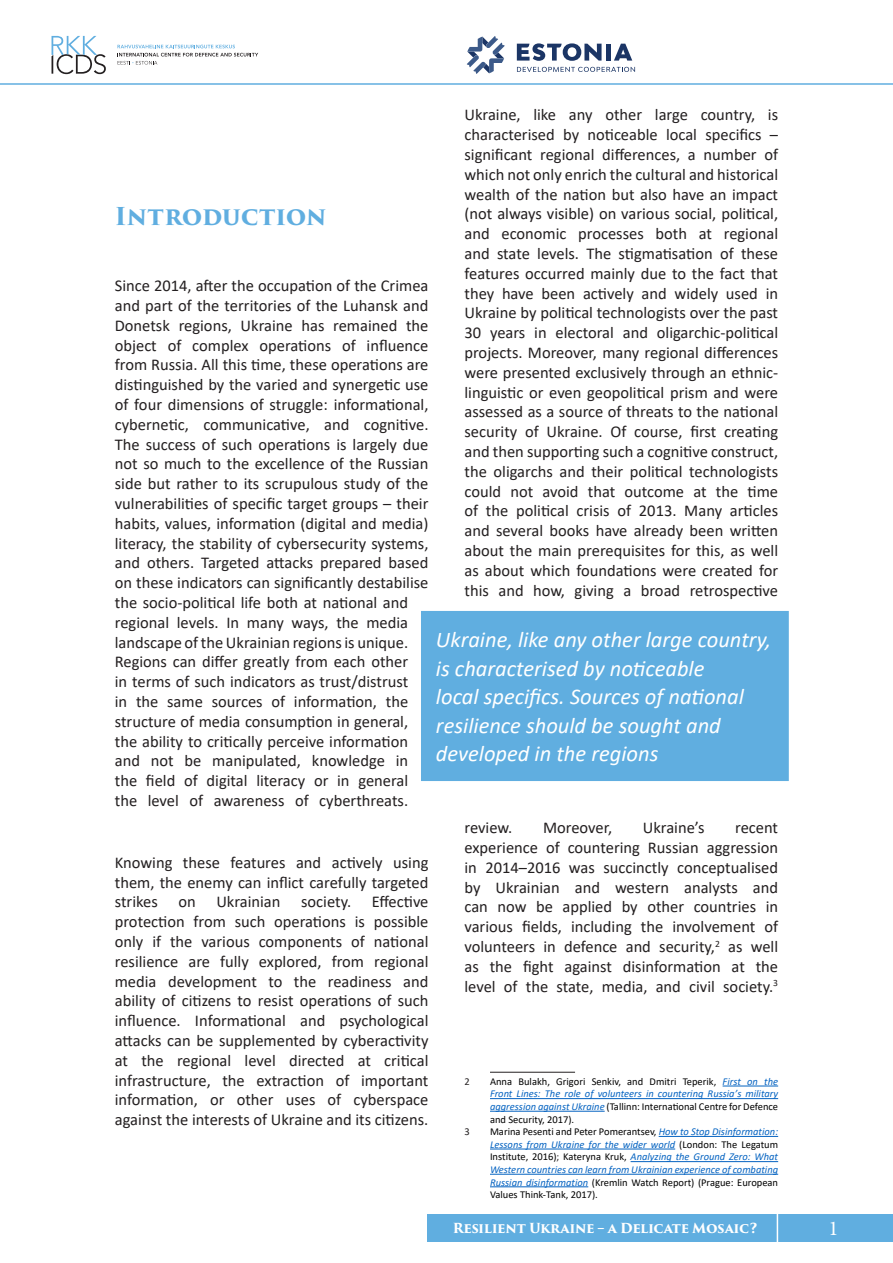
<style>
.page{position:relative;width:893px;height:1263px;background:#fff}
.page>*{position:absolute;margin:0;border:0;box-sizing:border-box;transform-origin:0 0}
.Zag1{font:700 24px "Trajan Pro 3";letter-spacing:-.01em;color:#60aee0}
.bbox{font:italic 22.5px/28.5px "Calibri";color:#fff}
.t1{font:21px "Minion Pro";color:#fff}
.t2{font:16.5px/19.8px "Calibri";color:#231f20;text-align:justify}
.t3{font:700 13.5px "Trajan Pro 3";letter-spacing:-.03em;color:#fff}
.FOOTnote{font:italic 10.5px/12.6px "Calibri";color:#0563c1;text-align:justify}
.FOOTnote-2{font:10.5px/12.6px "Calibri";color:#000;text-align:justify}
.FOOTnote-3{font:10.5px "Calibri";color:#231f20}
.s1{font-style:italic;color:#0563c1}
.s2{font-style:normal;color:#000}
.s3{font-style:normal;color:#231f20}
</style>
<div class="page">
<hr style="left:490px;top:1072px;width:85px;height:1px;background:#231f20">
<hr style="left:723px;top:1086px;width:55px;height:1px;background:#0563c1">
<hr style="left:490px;top:1098px;width:288px;height:1px;background:#0563c1">
<hr style="left:490px;top:1111px;width:115px;height:1px;background:#0563c1">
<hr style="left:659px;top:1136px;width:119px;height:1px;background:#0563c1">
<hr style="left:490px;top:1149px;width:185px;height:1px;background:#0563c1">
<hr style="left:631px;top:1161px;width:147px;height:1px;background:#0563c1">
<hr style="left:490px;top:1174px;width:288px;height:1px;background:#0563c1">
<hr style="left:490px;top:1186px;width:98px;height:1px;background:#0563c1">
<div style="left:428px;top:618px;width:353px;height:155px;background:#60aee0"></div>
<div style="left:421px;top:611px;width:368px;height:170px;border:15px solid #60aee0"></div>
<hr style="left:0;top:83px;width:893px;height:2px;background:#60aee0">
<svg style="left:52px;top:36px;width:54px;height:38px"></svg>
<svg style="left:117px;top:45px;width:141px;height:20px"></svg>
<svg style="left:467px;top:36px;width:38px;height:38px"></svg>
<div style="left:606px;top:44px;width:5px;height:17px;background:#1b3565"></div>
<svg style="left:614px;top:44px;width:18px;height:17px"></svg>
<svg style="left:517px;top:43px;width:85px;height:18px"></svg>
<svg style="left:517px;top:67px;width:118px;height:5px"></svg>
<div style="left:428px;top:1214px;width:465px;height:28px;background:#60aee0"></div>
<hr style="left:777px;top:1194px;width:1px;height:69px;background:#fff">
<p class="Zag1" style="left:115px;top:198px;width:213px">Introduction</p>
<p class="t2" style="left:115px;top:275px;width:315px;text-align:left">Since 2014, after the occupation of the Crimea and part of the territories of the Luhansk and Donetsk regions, Ukraine has remained the object of complex operations of influence from Russia. All this time, these operations are distinguished by the varied and synergetic use of four dimensions of struggle: informational, cybernetic, communicative, and cognitive.<br>The success of such operations is largely due not so much to the excellence of the Russian side but rather to its scrupulous study of the vulnerabilities of specific target groups – their habits, values, information (digital and media) literacy, the stability of cybersecurity systems, and others. Targeted attacks prepared based on these indicators can significantly destabilise the socio-political life both at national and regional levels. In many ways, the media landscape of the Ukrainian regions is unique.<br>Regions can differ greatly from each other<br>in terms of such indicators as trust/distrust<br>in the same sources of information, the structure of media consumption in general, the ability to critically perceive information and not be manipulated, knowledge in the field of digital literacy or in general the level of awareness of cyberthreats.</p>
<p class="t2" style="left:115px;top:852px;width:315px">Knowing these features and actively using them, the enemy can inflict carefully targeted strikes on Ukrainian society. Effective protection from such operations is possible only if the various components of national resilience are fully explored, from regional media development to the readiness and ability of citizens to resist operations of such influence. Informational and psychological attacks can be supplemented by cyberactivity at the regional level directed at critical infrastructure, the extraction of important information, or other uses of cyberspace against the interests of Ukraine and its citizens.</p>
<p class="t2" style="left:464px;top:105px;width:315px">Ukraine, like any other large country, is characterised by noticeable local specifics – significant regional differences, a number of which not only enrich the cultural and historical wealth of the nation but also have an impact (not always visible) on various social, political, and economic processes both at regional and state levels. The stigmatisation of these features occurred mainly due to the fact that they have been actively and widely used in Ukraine by political technologists over the past 30 years in electoral and oligarchic-political projects. Moreover, many regional differences were presented exclusively through an ethnic&shy;linguistic or even geopolitical prism and were assessed as a source of threats to the national security of Ukraine. Of course, first creating and then supporting such a cognitive construct, the oligarchs and their political technologists could not avoid that outcome at the time of the political crisis of 2013. Many articles and several books have already been written about the main prerequisites for this, as well as about which foundations were created for this and how, giving a broad retrospective</p>
<p class="bbox" style="left:436px;top:625px;width:337px">Ukraine, like any other large country, is characterised by noticeable<br>local specifics. Sources of national resilience should be sought and developed in the regions</p>
<p class="t2" style="left:464px;top:817px;width:49px">review.</p>
<p class="t2" style="left:543px;top:817px;width:71px">Moreover,</p>
<p class="t2" style="left:643px;top:817px;width:63px">Ukraine’s</p>
<p class="t2" style="left:464px;top:817px;width:315px;text-indent:271px">recent experience of countering Russian aggression in 2014–2016 was succinctly conceptualised by Ukrainian and western analysts and can now be applied by other countries in various fields, including the involvement of volunteers in defence and security,<sup>2</sup> as well as the fight against disinformation at the level of the state, media, and civil society.<sup>3</sup></p>
<p class="FOOTnote-3" style="left:464px;top:1074px;width:7px">2</p>
<p class="FOOTnote-2" style="left:490px;top:1075px;width:290px">Anna Bulakh, Grigori Senkiv, and Dmitri Teperik, <span class="s1">First on the Front Lines: The role of volunteers in countering Russia’s military aggression against Ukraine</span> (Tallinn: International Centre for Defence and Security, 2017).</p>
<p class="FOOTnote-3" style="left:464px;top:1124px;width:7px">3</p>
<p class="FOOTnote" style="left:490px;top:1125px;width:290px"><span class="s2">Marina Pesenti and Peter Pomerantsev,</span> How to Stop Disinformation:<br>Lessons from Ukraine for the wider world <span class="s2">(London: The Legatum Institute, 2016)</span><span class="s3">;</span> <span class="s2">Kateryna Kruk,</span> Analyzing the Ground Zero: What Western countries can learn from Ukrainian experience of combating Russian disinformation <span class="s2">(Kremlin Watch Report) (Prague: European Values Think-Tank, 2017).</span></p>
<p class="t3" style="left:453px;top:1218px;width:306px">Resilient Ukraine – a Delicate Mosaic?</p>
<p class="t1" style="left:828px;top:1214px;width:12px">1</p>
</div>
